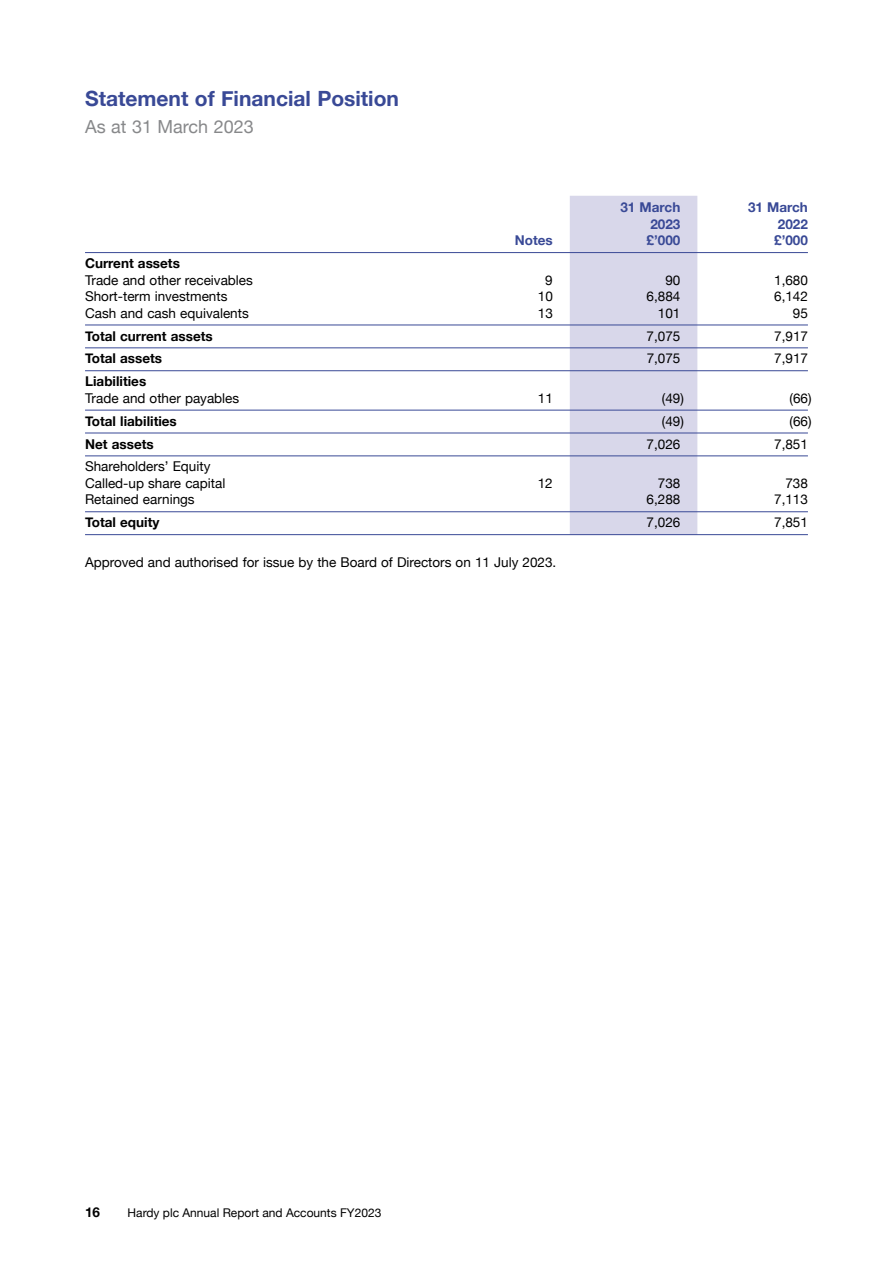
<style>
.page{position:relative;width:893px;height:1263px;background:#fff}
.page>*{position:absolute;margin:0;border:0;box-sizing:border-box;transform-origin:0 0}
.t1{font:700 21px "Helvetica Neue";color:#394996}
.t2{font:18px "Helvetica Neue";color:#87888a}
.t3{font:13.5px/16.5px "Helvetica Neue";color:#000}
.t4{font:700 13.5px "Helvetica Neue";color:#000}
.t5{font:700 13.5px "Helvetica Neue";color:#394996}
.t6{font:12px "Helvetica Neue";color:#000}
</style>
<div class="page">
<div style="left:570px;top:196px;width:127px;height:339px;background:#d8d7ea"></div>
<hr style="left:85px;top:252px;width:723px;height:1px;background:#394996">
<hr style="left:85px;top:325px;width:723px;height:1px;background:#394996">
<hr style="left:85px;top:347px;width:723px;height:1px;background:#394996">
<hr style="left:85px;top:370px;width:723px;height:1px;background:#394996">
<hr style="left:85px;top:410px;width:723px;height:1px;background:#394996">
<hr style="left:85px;top:433px;width:723px;height:1px;background:#394996">
<hr style="left:85px;top:455px;width:723px;height:1px;background:#394996">
<hr style="left:85px;top:511px;width:723px;height:1px;background:#394996">
<hr style="left:85px;top:534px;width:723px;height:1px;background:#394996">
<h1 class="t1" style="left:85px;top:82px;width:315px">Statement of Financial Position</h1>
<h2 class="t2" style="left:85px;top:113px;width:170px">As at 31 March 2023</h2>
<p class="t5" style="left:620px;top:197px;width:61px">31 March</p>
<p class="t5" style="left:748px;top:197px;width:61px">31 March</p>
<p class="t5" style="left:650px;top:213px;width:32px">2023</p>
<p class="t5" style="left:778px;top:213px;width:32px">2022</p>
<p class="t5" style="left:515px;top:230px;width:40px">Notes</p>
<p class="t5" style="left:647px;top:230px;width:35px">£’000</p>
<p class="t5" style="left:774px;top:230px;width:35px">£’000</p>
<p class="t4" style="left:85px;top:253px;width:96px">Current assets</p>
<p class="t3" style="left:85px;top:272px;width:169px">Trade and other receivables</p>
<p class="t3" style="left:545px;top:272px;width:9px">9</p>
<p class="t3" style="left:665px;top:272px;width:17px">90</p>
<p class="t3" style="left:774px;top:272px;width:35px">1,680</p>
<p class="t3" style="left:85px;top:289px;width:144px">Short-term investments</p>
<p class="t3" style="left:538px;top:289px;width:17px">10</p>
<p class="t3" style="left:647px;top:289px;width:35px">6,884</p>
<p class="t3" style="left:774px;top:289px;width:35px">6,142</p>
<p class="t3" style="left:85px;top:305px;width:165px">Cash and cash equivalents</p>
<p class="t3" style="left:538px;top:305px;width:17px">13</p>
<p class="t3" style="left:658px;top:305px;width:24px">101</p>
<p class="t3" style="left:793px;top:305px;width:17px">95</p>
<p class="t4" style="left:85px;top:325px;width:129px">Total current assets</p>
<p class="t3" style="left:647px;top:328px;width:35px">7,075</p>
<p class="t3" style="left:774px;top:328px;width:35px">7,917</p>
<p class="t4" style="left:85px;top:348px;width:79px">Total assets</p>
<p class="t3" style="left:647px;top:351px;width:35px">7,075</p>
<p class="t3" style="left:774px;top:351px;width:35px">7,917</p>
<p class="t4" style="left:85px;top:371px;width:63px">Liabilities</p>
<p class="t3" style="left:85px;top:390px;width:156px">Trade and other payables</p>
<p class="t3" style="left:538px;top:390px;width:17px">11</p>
<p class="t3" style="left:662px;top:390px;width:24px">(49)</p>
<p class="t3" style="left:789px;top:390px;width:24px">(66)</p>
<p class="t4" style="left:85px;top:410px;width:93px">Total liabilities</p>
<p class="t3" style="left:662px;top:413px;width:24px">(49)</p>
<p class="t3" style="left:789px;top:413px;width:24px">(66)</p>
<p class="t4" style="left:85px;top:433px;width:70px">Net assets</p>
<p class="t3" style="left:647px;top:436px;width:35px">7,026</p>
<p class="t3" style="left:774px;top:436px;width:35px">7,851</p>
<p class="t3" style="left:85px;top:459px;width:142px">Shareholders’ Equity<br>Called-up share capital</p>
<p class="t3" style="left:538px;top:476px;width:17px">12</p>
<p class="t3" style="left:658px;top:476px;width:24px">738</p>
<p class="t3" style="left:785px;top:476px;width:24px">738</p>
<p class="t3" style="left:85px;top:492px;width:111px">Retained earnings</p>
<p class="t3" style="left:647px;top:492px;width:35px">6,288</p>
<p class="t3" style="left:774px;top:492px;width:35px">7,113</p>
<p class="t4" style="left:85px;top:512px;width:76px">Total equity</p>
<p class="t3" style="left:647px;top:515px;width:35px">7,026</p>
<p class="t3" style="left:774px;top:515px;width:35px">7,851</p>
<p class="t3" style="left:85px;top:554px;width:473px">Approved and authorised for issue by the Board of Directors on 11 July 2023.</p>
<p class="t4" style="left:85px;top:1201px;width:17px">16</p>
<p class="t6" style="left:128px;top:1204px;width:255px">Hardy plc Annual Report and Accounts FY2023</p>
</div>
